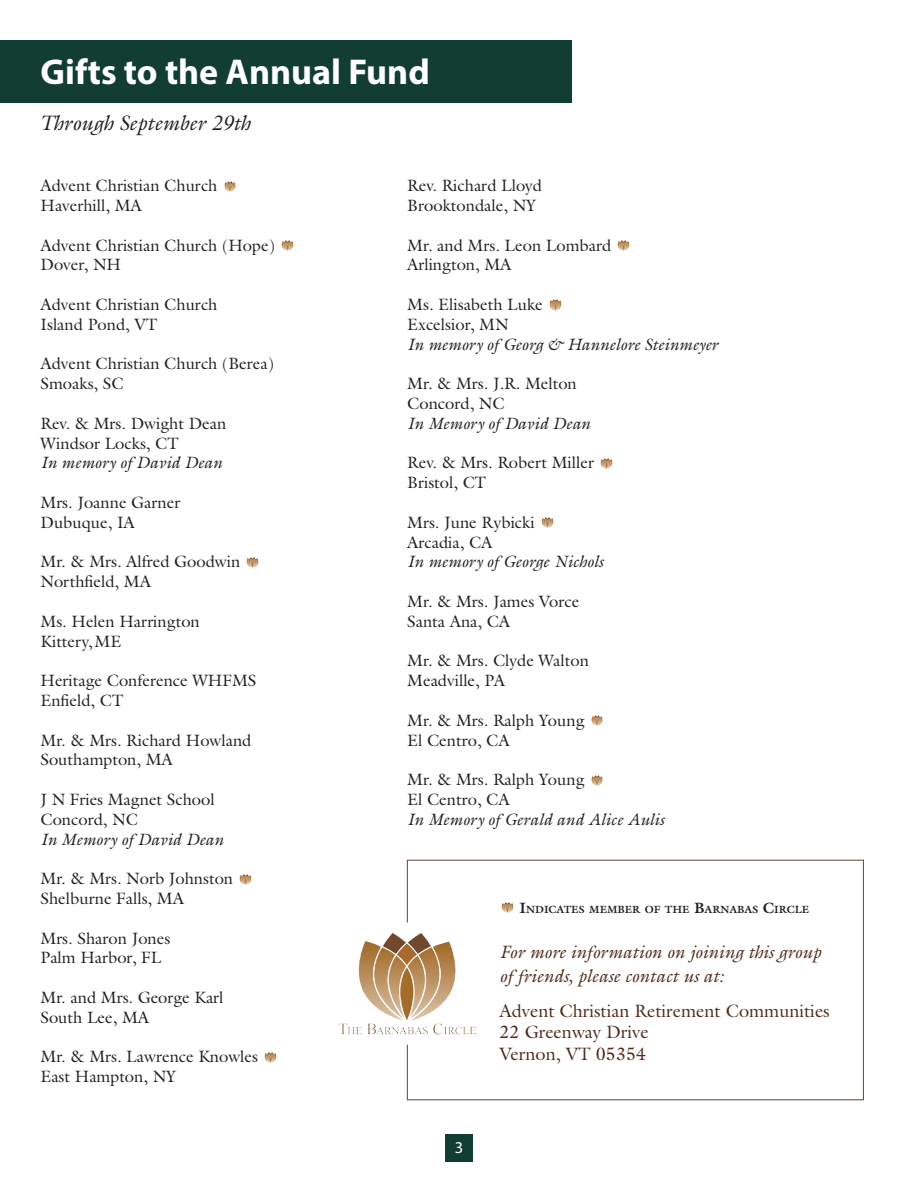
<style>
.page{position:relative;width:918px;height:1188px;background:#fff}
.page>*{position:absolute;margin:0;border:0;box-sizing:border-box;transform-origin:0 0}
.t1{font:700 36px "Myriad Pro";color:#fff}
.t2{font:italic 21px "Galliard";color:#231f20}
.t3{font:18px "Galliard";color:#512b1b}
.t4{font:italic 18px "Galliard";color:#512b1b}
.t5{font:16.5px "Galliard";color:#231f20}
.t6{font:italic 16.5px "Galliard";color:#231f20}
.t7{font:16.5px "Myriad Pro";color:#fff}
.No_Spacing{font:700 10.5px "Galliard";color:#231f20}
.s1{font-size:15px}
</style>
<div class="page">
<div style="left:445px;top:1134px;width:28px;height:28px;background:#123d33"></div>
<div style="left:0;top:40px;width:572px;height:63px;background:#123d33"></div>
<img style="left:224px;top:181px;width:12px;height:10px">
<img style="left:281px;top:241px;width:13px;height:10px">
<img style="left:246px;top:557px;width:13px;height:10px">
<img style="left:239px;top:874px;width:13px;height:10px">
<img style="left:264px;top:1052px;width:13px;height:10px">
<img style="left:617px;top:241px;width:13px;height:10px">
<img style="left:549px;top:300px;width:13px;height:10px">
<img style="left:600px;top:458px;width:13px;height:10px">
<img style="left:541px;top:518px;width:13px;height:10px">
<img style="left:591px;top:716px;width:12px;height:10px">
<img style="left:591px;top:775px;width:12px;height:10px">
<img style="left:339px;top:933px;width:67px;height:102px">
<svg style="left:406px;top:859px;width:458px;height:242px"></svg>
<img style="left:499px;top:903px;width:16px;height:10px">
<p class="t1" style="left:40px;top:48px;width:391px">Gifts to the Annual Fund</p>
<p class="t2" style="left:40px;top:109px;width:212px">Through September 29th</p>
<p class="t5" style="left:40px;top:175px;width:179px">Advent Christian Church</p>
<p class="t5" style="left:40px;top:195px;width:103px">Haverhill, MA</p>
<p class="t5" style="left:40px;top:235px;width:236px">Advent Christian Church (Hope)</p>
<p class="t5" style="left:40px;top:254px;width:82px">Dover, NH</p>
<p class="t5" style="left:40px;top:294px;width:179px">Advent Christian Church</p>
<p class="t5" style="left:40px;top:314px;width:118px">Island Pond, VT</p>
<p class="t5" style="left:40px;top:353px;width:235px">Advent Christian Church (Berea)</p>
<p class="t5" style="left:40px;top:373px;width:85px">Smoaks, SC</p>
<p class="t5" style="left:40px;top:413px;width:187px">Rev. &amp; Mrs. Dwight Dean</p>
<p class="t5" style="left:40px;top:433px;width:140px">Windsor Locks, CT</p>
<p class="t6" style="left:40px;top:452px;width:183px">In memory of David Dean</p>
<p class="t5" style="left:40px;top:492px;width:141px">Mrs. Joanne Garner</p>
<p class="t5" style="left:40px;top:512px;width:96px">Dubuque, IA</p>
<p class="t5" style="left:40px;top:551px;width:201px">Mr. &amp; Mrs. Alfred Goodwin</p>
<p class="t5" style="left:40px;top:571px;width:112px">Northfield, MA</p>
<p class="t5" style="left:40px;top:611px;width:161px">Ms. Helen Harrington</p>
<p class="t5" style="left:40px;top:631px;width:82px">Kittery,ME</p>
<p class="t5" style="left:40px;top:670px;width:217px">Heritage Conference WHFMS</p>
<p class="t5" style="left:40px;top:690px;width:84px">Enfield, CT</p>
<p class="t5" style="left:40px;top:730px;width:213px">Mr. &amp; Mrs. Richard Howland</p>
<p class="t5" style="left:40px;top:749px;width:134px">Southampton, MA</p>
<p class="t5" style="left:40px;top:789px;width:176px">J N Fries Magnet School</p>
<p class="t5" style="left:40px;top:809px;width:99px">Concord, NC</p>
<p class="t6" style="left:40px;top:829px;width:185px">In Memory of David Dean</p>
<p class="t5" style="left:40px;top:868px;width:194px">Mr. &amp; Mrs. Norb Johnston</p>
<p class="t5" style="left:40px;top:888px;width:145px">Shelburne Falls, MA</p>
<p class="t5" style="left:40px;top:928px;width:131px">Mrs. Sharon Jones</p>
<p class="t5" style="left:40px;top:947px;width:122px">Palm Harbor, FL</p>
<p class="t5" style="left:40px;top:987px;width:185px">Mr. and Mrs. George Karl</p>
<p class="t5" style="left:40px;top:1007px;width:110px">South Lee, MA</p>
<p class="t5" style="left:40px;top:1046px;width:219px">Mr. &amp; Mrs. Lawrence Knowles</p>
<p class="t5" style="left:40px;top:1066px;width:137px">East Hampton, NY</p>
<p class="t5" style="left:407px;top:175px;width:136px">Rev. Richard Lloyd</p>
<p class="t5" style="left:407px;top:195px;width:130px">Brooktondale, NY</p>
<p class="t5" style="left:407px;top:235px;width:206px">Mr. and Mrs. Leon Lombard</p>
<p class="t5" style="left:407px;top:254px;width:106px">Arlington, MA</p>
<p class="t5" style="left:407px;top:294px;width:137px">Ms. Elisabeth Luke</p>
<p class="t5" style="left:407px;top:314px;width:103px">Excelsior, MN</p>
<p class="t6" style="left:407px;top:334px;width:312px">In memory of Georg &amp; Hannelore Steinmeyer</p>
<p class="t5" style="left:407px;top:373px;width:171px">Mr. &amp; Mrs. J.R. Melton</p>
<p class="t5" style="left:407px;top:393px;width:99px">Concord, NC</p>
<p class="t6" style="left:407px;top:413px;width:185px">In Memory of David Dean</p>
<p class="t5" style="left:407px;top:452px;width:188px">Rev. &amp; Mrs. Robert Miller</p>
<p class="t5" style="left:407px;top:472px;width:80px">Bristol, CT</p>
<p class="t5" style="left:407px;top:512px;width:129px">Mrs. June Rybicki</p>
<p class="t5" style="left:407px;top:532px;width:87px">Arcadia, CA</p>
<p class="t6" style="left:407px;top:551px;width:197px">In memory of George Nichols</p>
<p class="t5" style="left:407px;top:591px;width:174px">Mr. &amp; Mrs. James Vorce</p>
<p class="t5" style="left:407px;top:611px;width:104px">Santa Ana, CA</p>
<p class="t5" style="left:407px;top:650px;width:183px">Mr. &amp; Mrs. Clyde Walton</p>
<p class="t5" style="left:407px;top:670px;width:99px">Meadville, PA</p>
<p class="t5" style="left:407px;top:710px;width:179px">Mr. &amp; Mrs. Ralph Young</p>
<p class="t5" style="left:407px;top:730px;width:104px">El Centro, CA</p>
<p class="t5" style="left:407px;top:769px;width:179px">Mr. &amp; Mrs. Ralph Young</p>
<p class="t5" style="left:407px;top:789px;width:104px">El Centro, CA</p>
<p class="t6" style="left:407px;top:809px;width:258px">In Memory of Gerald and Alice Aulis</p>
<p class="t7" style="left:455px;top:1138px;width:10px">3</p>
<p class="No_Spacing" style="left:520px;top:902px;width:291px"><span class="s1">I</span>NDICATES MEMBER OF THE <span class="s1">B</span>ARNABAS <span class="s1">C</span>IRCLE</p>
<p class="t4" style="left:499px;top:940px;width:323px">For more information on joining this group</p>
<p class="t4" style="left:499px;top:964px;width:226px">of friends, please contact us at:</p>
<p class="t3" style="left:499px;top:999px;width:332px">Advent Christian Retirement Communities</p>
<p class="t3" style="left:499px;top:1021px;width:151px">22 Greenway Drive</p>
<p class="t3" style="left:499px;top:1042px;width:148px">Vernon, VT 05354</p>
</div>
